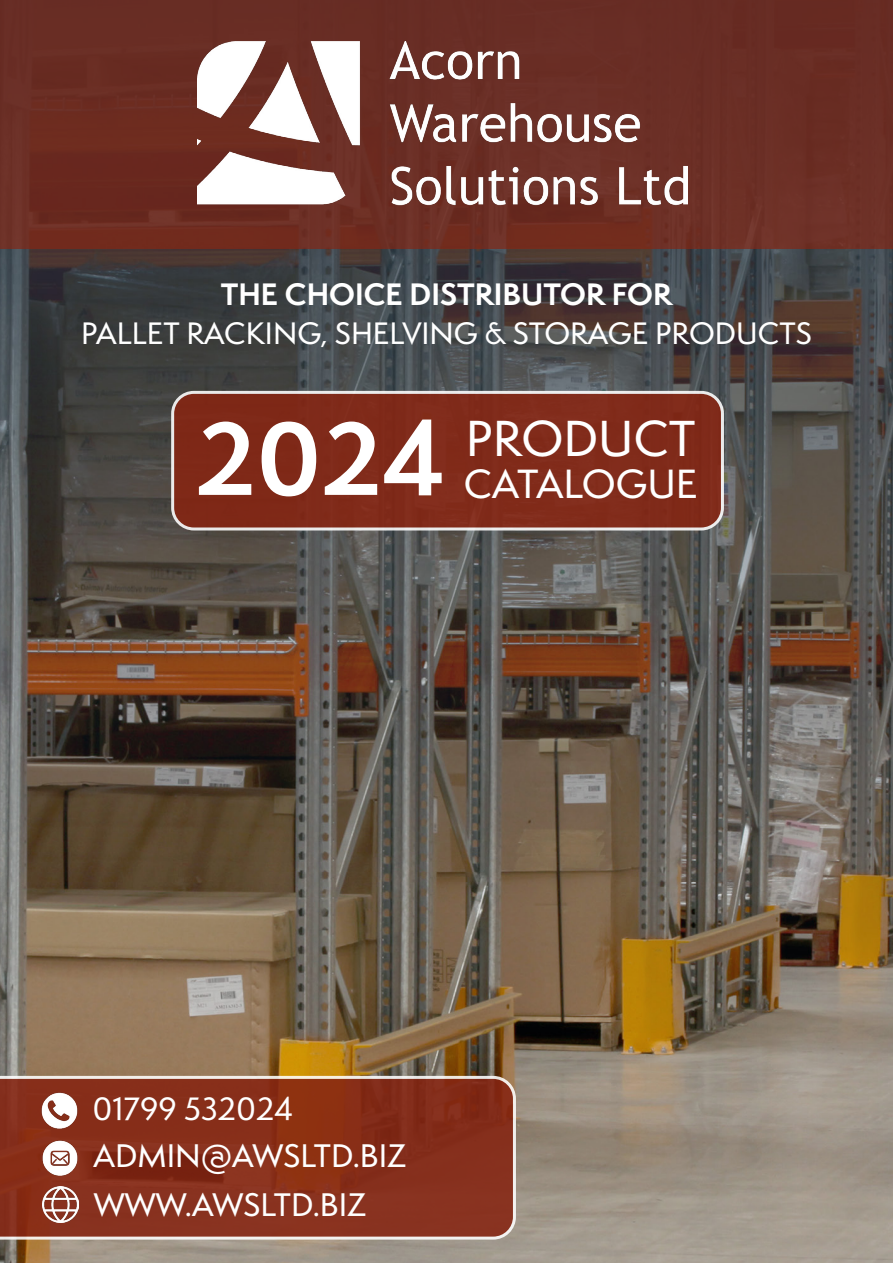
<style>
.page{position:relative;width:893px;height:1263px;background:#fff}
.page>*{position:absolute;margin:0;border:0;box-sizing:border-box;transform-origin:0 0}
.t1{font:700 96px "Semplicita Pro";color:#fff}
.t2{font:500 46.5px "Semplicita Pro";color:#fff}
.t3{font:500 37.5px "Semplicita Pro";color:#fff}
.t4{font:500 30px/48px "Semplicita Pro";color:#fff}
.t5{font:500 28.5px "Semplicita Pro";color:#fff}
.t6{font:700 28.5px "Semplicita Pro";color:#fff}
</style>
<div class="page">
<img style="left:0;top:249px;width:893px;height:1014px">
<svg style="left:0;top:1076px;width:516px;height:163px;background:#8b3622"></svg>
<img style="left:38px;top:1089px;width:44px;height:42px">
<img style="left:38px;top:1136px;width:44px;height:42px">
<img style="left:43px;top:1187px;width:35px;height:35px">
<div style="left:173px;top:392px;width:549px;height:137px;background:#802a19;border-radius:21px"></div>
<div style="left:171px;top:391px;width:553px;height:139px;border:3px solid #fff;border-radius:21px"></div>
<div style="left:0;top:0;width:893px;height:249px;background:#692d24"></div>
<img style="left:198px;top:41px;width:490px;height:187px">
<p class="t6" style="left:221px;top:273px;width:453px">THE CHOICE DISTRIBUTOR FOR</p>
<p class="t5" style="left:81px;top:313px;width:732px">PALLET RACKING, SHELVING &amp; STORAGE PRODUCTS</p>
<h1 class="t1" style="left:196px;top:387px;width:251px">2024</h1>
<h2 class="t2" style="left:466px;top:405px;width:231px">PRODUCT</h2>
<p class="t3" style="left:464px;top:457px;width:235px">CATALOGUE</p>
<p class="t4" style="left:92px;top:1085px;width:315px">01799 532024<br>ADMIN@AWSLTD.BIZ<br>WWW.AWSLTD.BIZ</p>
</div>
